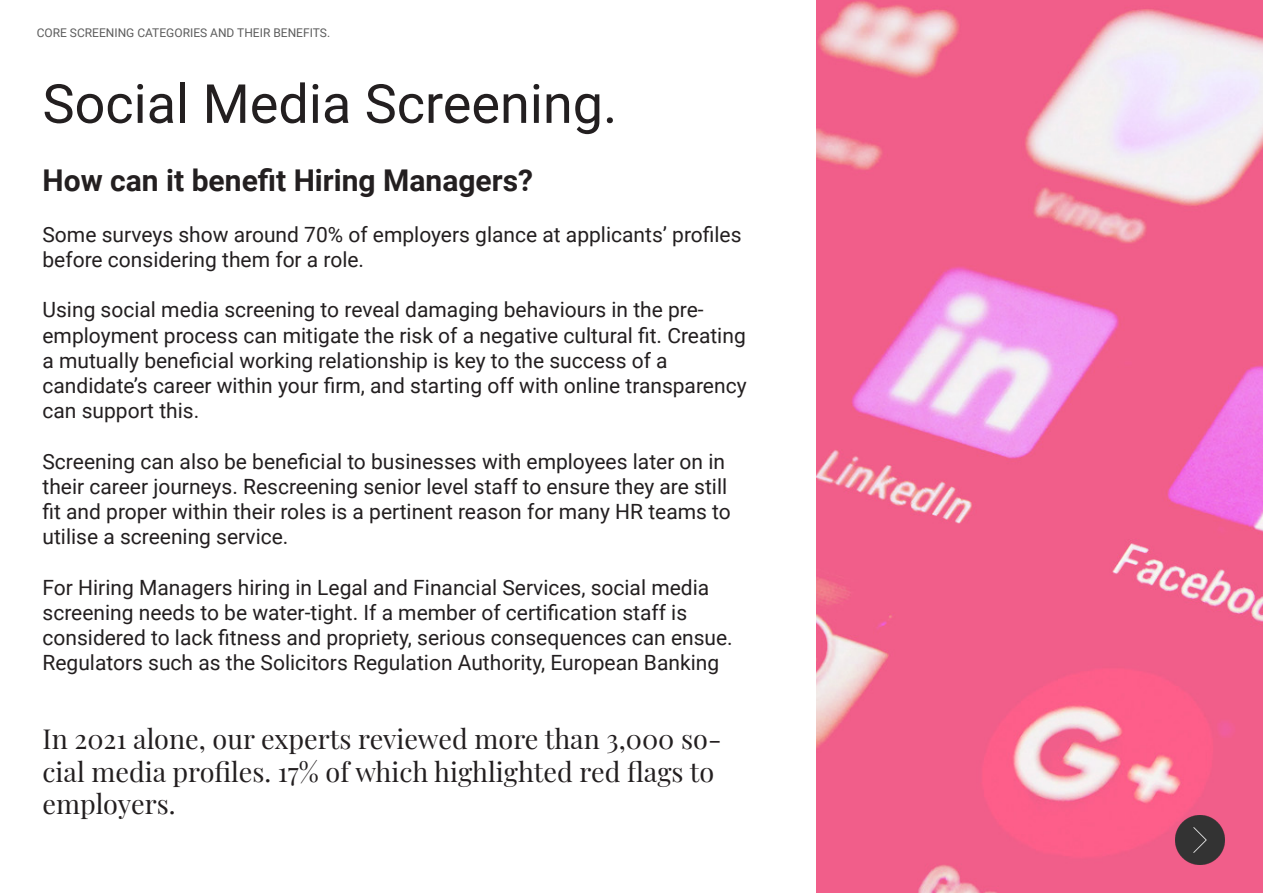
<style>
.page{position:relative;width:1263px;height:893px;background:#fff}
.page>*{position:absolute;margin:0;border:0;box-sizing:border-box;transform-origin:0 0}
.t1{font:54px "Roboto";color:#231f20}
.t2{font:700 30px "Roboto";color:#231f20}
.t3{font:27px/32.4px "Playfair Display";color:#231f20}
.t4{font:21px/25.2px "Roboto";color:#231f20}
.t5{font:12px "Roboto";color:#5c5c5c}
</style>
<div class="page">
<img style="left:816px;top:0;width:447px;height:893px">
<img style="left:1175px;top:816px;width:50px;height:49px">
<p class="t5" style="left:37px;top:25px;width:295px">CORE SCREENING CATEGORIES AND THEIR BENEFITS.</p>
<p class="t1" style="left:43px;top:66px;width:576px">Social Media Screening.</p>
<p class="t2" style="left:43px;top:160px;width:492px">How can it benefit Hiring Managers?</p>
<p class="t4" style="left:43px;top:221px;width:700px">Some surveys show around 70% of employers glance at applicants’ profiles before considering them for a role.</p>
<p class="t4" style="left:43px;top:297px;width:663px">Using social media screening to reveal damaging behaviours in the pre-</p>
<p class="t4" style="left:43px;top:322px;width:705px">employment process can mitigate the risk of a negative cultural fit. Creating a mutually beneficial working relationship is key to the success of a</p>
<p class="t4" style="left:43px;top:372px;width:705px">candidate’s career within your firm, and starting off with online transparency can support this.</p>
<p class="t4" style="left:43px;top:448px;width:690px">Screening can also be beneficial to businesses with employees later on in their career journeys. Rescreening senior level staff to ensure they are still fit and proper within their roles is a pertinent reason for many HR teams to utilise a screening service.</p>
<p class="t4" style="left:43px;top:574px;width:668px">For Hiring Managers hiring in Legal and Financial Services, social media screening needs to be water-tight. If a member of certification staff is</p>
<p class="t4" style="left:43px;top:624px;width:692px">considered to lack fitness and propriety, serious consequences can ensue.<br>Regulators such as the Solicitors Regulation Authority, European Banking</p>
<p class="t3" style="left:43px;top:721px;width:680px">In 2021 alone, our experts reviewed more than 3,000 so&shy;cial media profiles. 17% of which highlighted red flags to employers.</p>
</div>
